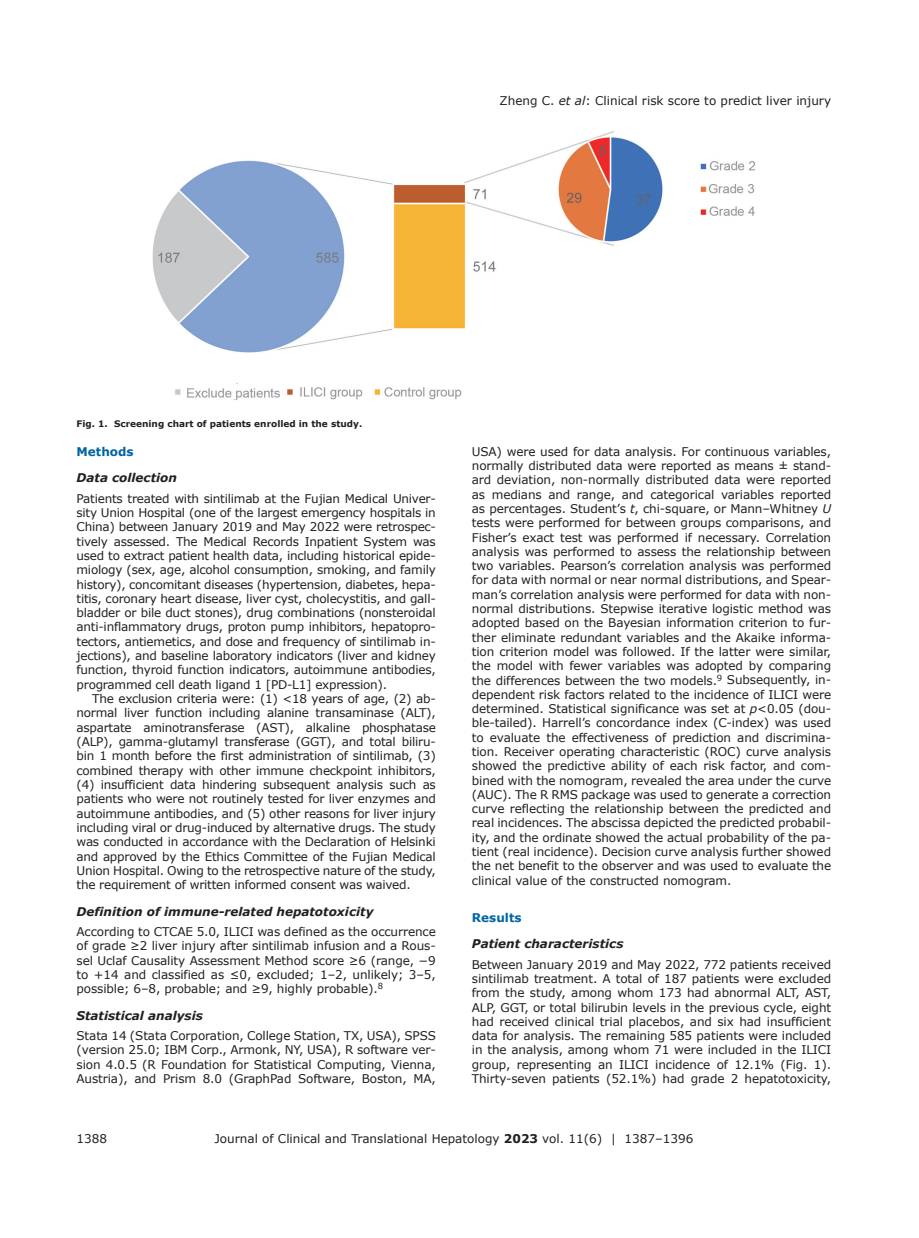
<style>
.page{position:relative;width:919px;height:1238px;background:#fff}
.page>*{position:absolute;margin:0;border:0;box-sizing:border-box;transform-origin:0 0}
.t1{font:12px/14.2px "Verdana";letter-spacing:-.01em;color:#231f20;text-align:justify}
.t2{font:italic 700 12px "Verdana";color:#231f20}
.t3{font:700 12px "Verdana";color:#0065a4}
.t4{font:700 9px "Verdana";color:#231f20}
.s1{font-style:italic}
.s2{font-weight:700}
</style>
<div class="page">
<img style="left:152px;top:131px;width:603px;height:269px">
<p class="t1" style="left:499px;top:93px;width:333px">Zheng C. <span class="s1">et al</span>: Clinical risk score to predict liver injury</p>
<p class="t4" style="left:76px;top:417px;width:287px">Fig. 1. Screening chart of patients enrolled in the study.</p>
<p class="t3" style="left:76px;top:443px;width:59px">Methods</p>
<p class="t2" style="left:76px;top:469px;width:102px">Data collection</p>
<p class="t1" style="left:76px;top:491px;width:361px">Patients treated with sintilimab at the Fujian Medical Univer&shy;sity Union Hospital (one of the largest emergency hospitals in China) between January 2019 and May 2022 were retrospec&shy;tively assessed. The Medical Records Inpatient System was used to extract patient health data, including historical epide&shy;miology (sex, age, alcohol consumption, smoking, and family history), concomitant diseases (hypertension, diabetes, hepa&shy;titis, coronary heart disease, liver cyst, cholecystitis, and gall&shy;bladder or bile duct stones), drug combinations (nonsteroidal anti-inflammatory drugs, proton pump inhibitors, hepatopro&shy;tectors, antiemetics, and dose and frequency of sintilimab in&shy;jections), and baseline laboratory indicators (liver and kidney function, thyroid function indicators, autoimmune antibodies, programmed cell death ligand 1 [PD-L1] expression).</p>
<p class="t1" style="left:76px;top:691px;width:361px;text-indent:16px">The exclusion criteria were: (1) &lt;18 years of age, (2) ab&shy;normal liver function including alanine transaminase (ALT), aspartate aminotransferase (AST), alkaline phosphatase (ALP), gamma-glutamyl transferase (GGT), and total biliru&shy;bin 1 month before the first administration of sintilimab, (3) combined therapy with other immune checkpoint inhibitors, (4) insufficient data hindering subsequent analysis such as patients who were not routinely tested for liver enzymes and autoimmune antibodies, and (5) other reasons for liver injury including viral or drug-induced by alternative drugs. The study was conducted in accordance with the Declaration of Helsinki and approved by the Ethics Committee of the Fujian Medical Union Hospital. Owing to the retrospective nature of the study, the requirement of written informed consent was waived.</p>
<p class="t2" style="left:76px;top:902px;width:298px">Definition of immune-related hepatotoxicity</p>
<p class="t1" style="left:76px;top:924px;width:361px">According to CTCAE 5.0, ILICI was defined as the occurrence of grade ≥2 liver injury after sintilimab infusion and a Rous&shy;sel Uclaf Causality Assessment Method score ≥6 (range, −9 to +14 and classified as ≤0, excluded; 1–2, unlikely; 3–5, possible; 6–8, probable; and ≥9, highly probable).<sup>8</sup></p>
<p class="t2" style="left:76px;top:1006px;width:128px">Statistical analysis</p>
<p class="t1" style="left:76px;top:1028px;width:361px">Stata 14 (Stata Corporation, College Station, TX, USA), SPSS (version 25.0; IBM Corp., Armonk, NY, USA), R software ver&shy;sion 4.0.5 (R Foundation for Statistical Computing, Vienna, Austria), and Prism 8.0 (GraphPad Software, Boston, MA,</p>
<p class="t1" style="left:472px;top:444px;width:361px">USA) were used for data analysis. For continuous variables, normally distributed data were reported as means ± stand&shy;ard deviation, non-normally distributed data were reported as medians and range, and categorical variables reported as percentages. Student’s <span class="s1">t</span>, chi-square, or Mann–Whitney <span class="s1">U </span>tests were performed for between groups comparisons, and Fisher’s exact test was performed if necessary. Correlation analysis was performed to assess the relationship between two variables. Pearson’s correlation analysis was performed for data with normal or near normal distributions, and Spear&shy;man’s correlation analysis were performed for data with non&shy;normal distributions. Stepwise iterative logistic method was adopted based on the Bayesian information criterion to fur&shy;ther eliminate redundant variables and the Akaike informa&shy;tion criterion model was followed. If the latter were similar, the model with fewer variables was adopted by comparing the differences between the two models.<sup>9</sup> Subsequently, in&shy;dependent risk factors related to the incidence of ILICI were determined. Statistical significance was set at <span class="s1">p</span>&lt;0.05 (dou&shy;ble-tailed). Harrell’s concordance index (C-index) was used to evaluate the effectiveness of prediction and discrimina&shy;tion. Receiver operating characteristic (ROC) curve analysis showed the predictive ability of each risk factor, and com&shy;bined with the nomogram, revealed the area under the curve (AUC). The R RMS package was used to generate a correction curve reflecting the relationship between the predicted and real incidences. The abscissa depicted the predicted probabil&shy;ity, and the ordinate showed the actual probability of the pa&shy;tient (real incidence). Decision curve analysis further showed the net benefit to the observer and was used to evaluate the clinical value of the constructed nomogram.</p>
<p class="t3" style="left:472px;top:909px;width:51px">Results</p>
<p class="t2" style="left:472px;top:935px;width:153px">Patient characteristics</p>
<p class="t1" style="left:472px;top:957px;width:361px">Between January 2019 and May 2022, 772 patients received sintilimab treatment. A total of 187 patients were excluded from the study, among whom 173 had abnormal ALT, AST, ALP, GGT, or total bilirubin levels in the previous cycle, eight had received clinical trial placebos, and six had insufficient data for analysis. The remaining 585 patients were included in the analysis, among whom 71 were included in the ILICI group, representing an ILICI incidence of 12.1% (Fig. 1).<br>Thirty-seven patients (52.1%) had grade 2 hepatotoxicity,</p>
<p class="t1" style="left:76px;top:1131px;width:32px">1388</p>
<p class="t1" style="left:214px;top:1131px;width:480px">Journal of Clinical and Translational Hepatology <span class="s2">2023</span> vol. 11(6) | 1387–1396</p>
</div>
